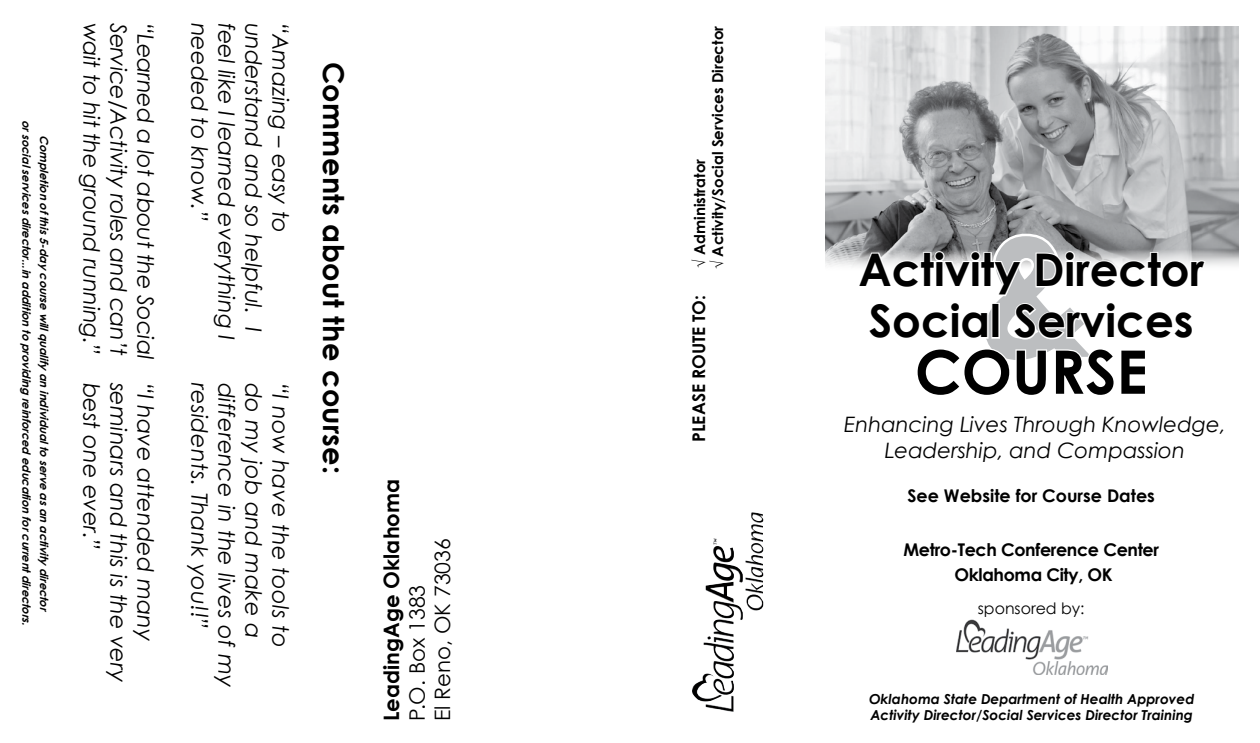
<style>
.page{position:relative;width:1260px;height:743px;background:#fff}
.page>*{position:absolute;margin:0;border:0;box-sizing:border-box;transform-origin:0 0}
.t1{font:700 175px "Century Gothic";color:#bcbec0}
.t2{font:700 60px "Century Gothic";color:#000}
.t3{font:700 45px/51.2px "Century Gothic";color:#000}
.t4{font:700 28.75px "Century Gothic";letter-spacing:.01em;color:#000}
.t5{font:italic 22.5px "Century Gothic";color:#000}
.t6{font:italic 21.25px/25.5px "Century Gothic";color:#000;text-align:center}
.t7{font:21.25px/25.5px "Century Gothic";color:#000}
.t8{font:700 21.25px "Century Gothic";color:#000}
.t9{font:700 17.5px/24.2px "Century Gothic";letter-spacing:-.02em;color:#000;text-align:center}
.t10{font:700 17.5px "Century Gothic";color:#000}
.t11{font:15.75px "Century Gothic";color:#000}
.t12{font:700 15px/18px "Century Gothic";color:#000}
.t13{font:italic 700 13.75px/16.5px "Century Gothic";color:#000}
.t14{font:italic 700 11.25px/17.5px "Century Gothic";color:#000;text-align:center}
</style>
<div class="page">
<img style="left:705px;top:512px;width:58px;height:91px">
<img style="left:826px;top:26px;width:413px;height:241px">
<svg style="left:856px;top:231px;width:351px;height:37px"></svg>
<img style="left:956px;top:619px;width:152px;height:55px">
<p class="t14" style="left:53px;top:120px;width:511px;rotate:90deg">Completionofthis5-daycoursewillqualifyanindividualtoserveasanactivitydirector orsocialservicesdirector...inadditiontoprovidingreinforcededucationforcurrentdirectors.</p>
<p class="t5" style="left:107px;top:22px;width:334px;rotate:90deg">wait to hit the ground running.”</p>
<p class="t5" style="left:134px;top:22px;width:335px;rotate:90deg">Service/Activity roles and can’t</p>
<p class="t5" style="left:161px;top:22px;width:338px;rotate:90deg">“Learned a lot about the Social</p>
<p class="t5" style="left:215px;top:22px;width:200px;rotate:90deg">needed to know.”</p>
<p class="t5" style="left:242px;top:22px;width:319px;rotate:90deg">feel like I learned everything I</p>
<p class="t5" style="left:269px;top:22px;width:310px;rotate:90deg">understand and so helpful. I</p>
<p class="t5" style="left:296px;top:22px;width:212px;rotate:90deg">“Amazing – easy to</p>
<p class="t5" style="left:107px;top:382px;width:169px;rotate:90deg">best one ever.”</p>
<p class="t5" style="left:134px;top:382px;width:300px;rotate:90deg">seminars and this is the very</p>
<p class="t5" style="left:161px;top:382px;width:259px;rotate:90deg">“I have attended many</p>
<p class="t5" style="left:215px;top:382px;width:248px;rotate:90deg">residents. Thank you!!”</p>
<p class="t5" style="left:242px;top:382px;width:306px;rotate:90deg">difference in the lives of my</p>
<p class="t5" style="left:269px;top:382px;width:257px;rotate:90deg">do my job and make a</p>
<p class="t5" style="left:296px;top:382px;width:266px;rotate:90deg">“I now have the tools to</p>
<p class="t4" style="left:355px;top:62px;width:413px;rotate:90deg">Comments about the course:</p>
<p class="t8" style="left:375px;top:721px;width:243px;rotate:-90deg">LeadingAge Oklahoma</p>
<p class="t7" style="left:404px;top:721px;width:184px;rotate:-90deg">P.O. Box 1383<br>El Reno, OK 73036</p>
<p class="t12" style="left:690px;top:269px;width:244px;rotate:-90deg">√ Administrator<br>√ Activity/Social Services Director</p>
<p class="t10" style="left:686px;top:442px;width:148px;rotate:-90deg">PLEASE ROUTE TO:</p>
<h1 class="t1" style="left:977px;top:160px;width:121px">&amp;</h1>
<h3 class="t3" style="left:858px;top:242px;width:347px">Activity Director<br>Social Services</h3>
<h2 class="t2" style="left:915px;top:326px;width:234px">COURSE</h2>
<p class="t6" style="left:844px;top:411px;width:383px">Enhancing Lives Through Knowledge,<br>Leadership, and Compassion</p>
<p class="t10" style="left:908px;top:482px;width:249px">See Website for Course Dates</p>
<p class="t9" style="left:904px;top:537px;width:257px">Metro-Tech Conference Center<br>Oklahoma City, OK</p>
<p class="t11" style="left:978px;top:597px;width:108px">sponsored by:</p>
<p class="t13" style="left:869px;top:690px;width:327px">Oklahoma State Department of Health Approved<br>Activity Director/Social Services Director Training</p>
</div>
